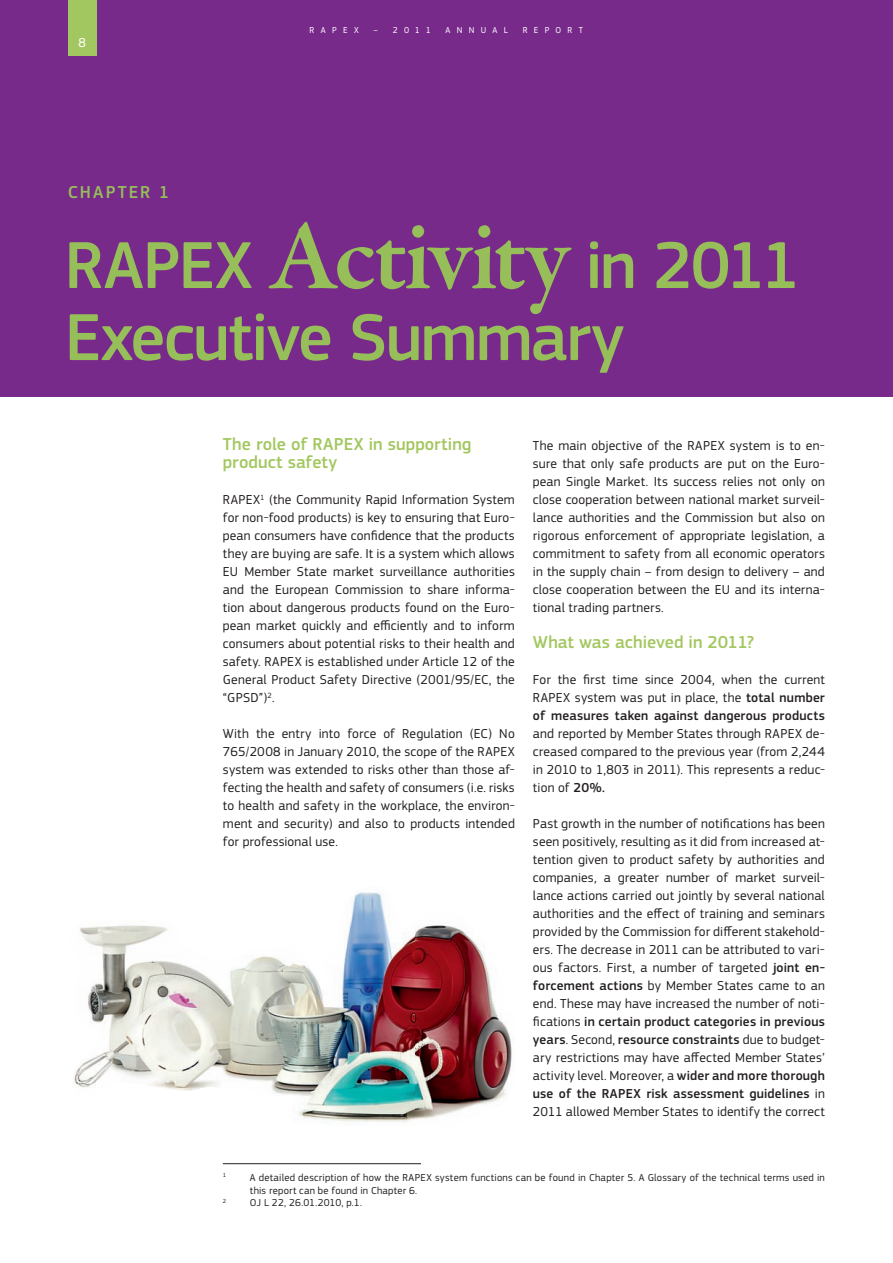
<style>
.page{position:relative;width:893px;height:1263px;background:#fff}
.page>*{position:absolute;margin:0;border:0;box-sizing:border-box;transform-origin:0 0}
.t1{font:500 69px/72px "PF Square Sans Pro";letter-spacing:-.025em;color:#96be59}
.t2{font:500 18px/18px "PF Square Sans Pro";color:#a3c760}
.t3{font:500 18px "PF Square Sans Pro";letter-spacing:.115em;color:#96be59}
.t4{font:13.5px/18px "PF Square Sans Pro";letter-spacing:.015em;color:#231f20;text-align:justify}
.t5{font:13.5px "PF Square Sans Pro";color:#fff}
.t6{font:10.5px/12.6px "PF Square Sans Pro";letter-spacing:.025em;color:#231f20}
.t7{font:9px "PF Square Sans Pro";letter-spacing:.7em;color:#fff}
.t8{font:6.15px "PF Square Sans Pro";color:#231f20}
.s1{font-family:"Garamond Premr Pro";font-weight:600;font-size:102px}
.s2{font-weight:500}
</style>
<div class="page">
<div style="left:0;top:0;width:893px;height:396px;background:#782a8b"></div>
<img style="left:73px;top:892px;width:439px;height:273px">
<div style="left:68px;top:0;width:29px;height:55px;background:#a3c760"></div>
<hr style="left:223px;top:1163px;width:198px;height:1px;background:#231f20">
<p class="t5" style="left:79px;top:37px;width:9px">8</p>
<h2 class="t3" style="left:68px;top:185px;width:103px">CHAPTER 1</h2>
<p class="t7" style="left:310px;top:27px;width:51px">RAPEX</p>
<p class="t7" style="left:393px;top:27px;width:40px">2011</p>
<p class="t7" style="left:446px;top:27px;width:64px">ANNUAL</p>
<p class="t7" style="left:523px;top:27px;width:62px">REPORT</p>
<h1 class="t1" style="left:65px;top:233px;width:737px">RAPEX <span class="s1">Activity</span> in 2011<br>Executive Summary</h1>
<h2 class="t2" style="left:223px;top:436px;width:250px">The role of RAPEX in supporting product safety</h2>
<p class="t4" style="left:223px;top:491px;width:293px">RAPEX<sup>1</sup> (the Community Rapid Information System for non-food products) is key to ensuring that Euro&shy;pean consumers have confidence that the products they are buying are safe. It is a system which allows EU Member State market surveillance authorities and the European Commission to share informa&shy;tion about dangerous products found on the Euro&shy;pean market quickly and efficiently and to inform consumers about potential risks to their health and safety. RAPEX is established under Article 12 of the General Product Safety Directive (2001/95/EC, the “GPSD”)<sup>2</sup>.</p>
<p class="t4" style="left:223px;top:725px;width:293px">With the entry into force of Regulation (EC) No 765/2008 in January 2010, the scope of the RAPEX system was extended to risks other than those af&shy;fecting the health and safety of consumers (i.e. risks to health and safety in the workplace, the environ&shy;ment and security) and also to products intended for professional use.</p>
<p class="t4" style="left:533px;top:437px;width:293px">The main objective of the RAPEX system is to en&shy;sure that only safe products are put on the Euro&shy;pean Single Market. Its success relies not only on close cooperation between national market surveil&shy;lance authorities and the Commission but also on rigorous enforcement of appropriate legislation, a commitment to safety from all economic operators in the supply chain – from design to delivery – and close cooperation between the EU and its interna&shy;tional trading partners.</p>
<h2 class="t2" style="left:533px;top:634px;width:223px">What was achieved in 2011?</h2>
<p class="t4" style="left:533px;top:671px;width:293px">For the first time since 2004, when the current RAPEX system was put in place, the <span class="s2">total number of measures taken against dangerous products</span></p>
<p class="t4" style="left:533px;top:725px;width:294px">and reported by Member States through RAPEX de&shy;creased compared to the previous year (from 2,244 in 2010 to 1,803 in 2011). This represents a reduc&shy;tion of <span class="s2">20%.</span></p>
<p class="t4" style="left:533px;top:815px;width:293px">Past growth in the number of notifications has been seen positively, resulting as it did from increased at&shy;tention given to product safety by authorities and companies, a greater number of market surveil&shy;lance actions carried out jointly by several national authorities and the effect of training and seminars provided by the Commission for different stakehold&shy;ers. The decrease in 2011 can be attributed to vari&shy;ous factors. First, a number of targeted <span class="s2">joint en&shy;forcement actions</span> by Member States came to an end. These may have increased the number of noti&shy;fications <span class="s2">in certain product categories in previous years</span>. Second, <span class="s2">resource constraints</span> due to budget&shy;ary restrictions may have affected Member States’ activity level. Moreover, a <span class="s2">wider and more thorough use of the RAPEX risk assessment guidelines</span> in 2011 allowed Member States to identify the correct</p>
<p class="t8" style="left:223px;top:1173px;width:5px">1</p>
<p class="t6" style="left:250px;top:1172px;width:577px">A detailed description of how the RAPEX system functions can be found in Chapter 5. A Glossary of the technical terms used in this report can be found in Chapter 6.</p>
<p class="t8" style="left:223px;top:1198px;width:5px">2</p>
<p class="t6" style="left:250px;top:1197px;width:114px">OJ L 22, 26.01.2010, p.1.</p>
</div>
